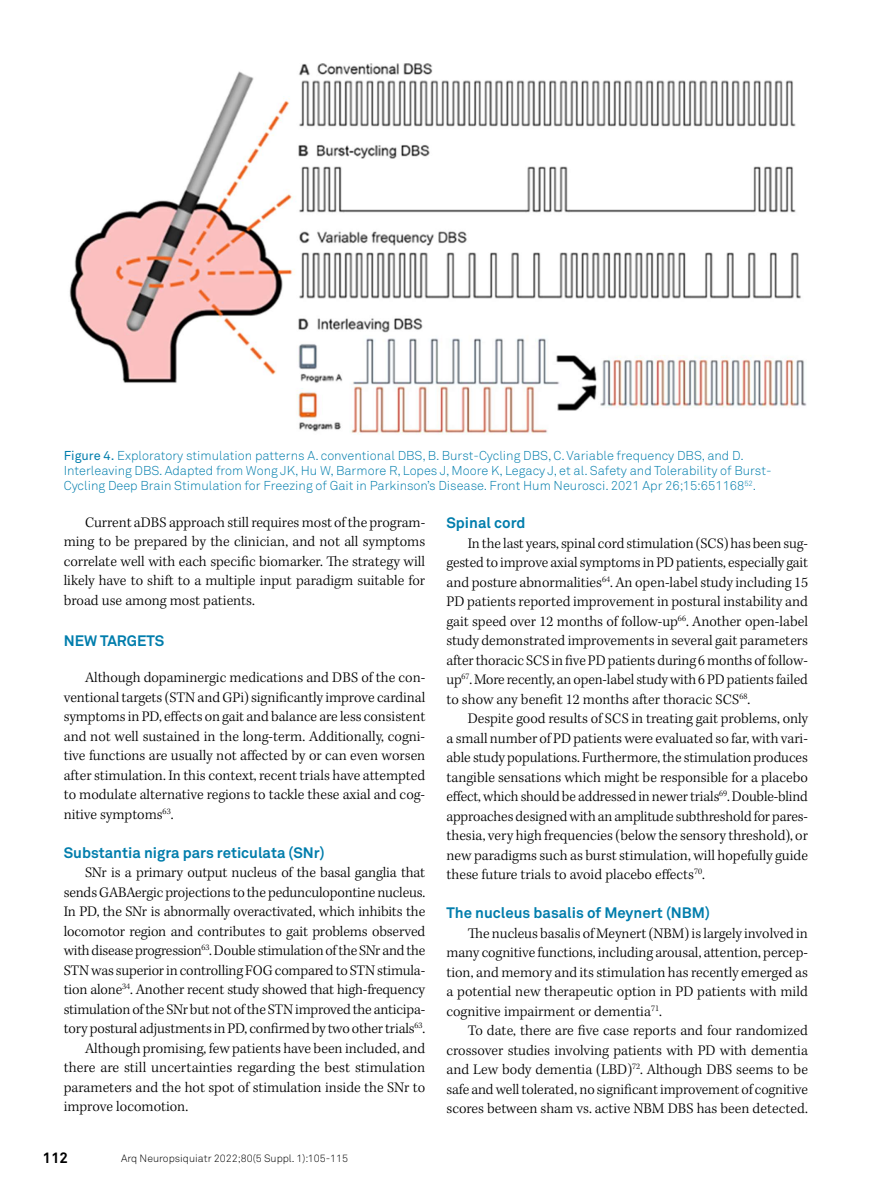
<style>
.page{position:relative;width:893px;height:1191px;background:#fff}
.page>*{position:absolute;margin:0;border:0;box-sizing:border-box;transform-origin:0 0}
.t1{font:300 15px/19.5px "Kepler Std";letter-spacing:-.005em;color:#000;text-align:justify}
.t2{font:700 15px "Akkurat Pro";color:#007dac}
.t3{font:700 15px "Akkurat Pro";color:#000}
.t4{font:12.75px/15.3px "Akkurat Light Pro";color:#007dac}
.t5{font:10.5px "Akkurat Light Pro";color:#000}
.s1{font-family:"Akkurat Pro"}
</style>
<div class="page">
<img style="left:69px;top:64px;width:738px;height:371px">
<p class="t4" style="left:64px;top:448px;width:709px"><span class="s1">Figure 4.</span> Exploratory stimulation patterns A. conventional DBS, B. Burst-Cycling DBS, C. Variable frequency DBS, and D.<br>Interleaving DBS. Adapted from Wong JK, Hu W, Barmore R, Lopes J, Moore K, Legacy J, et al. Safety and Tolerability of Burst-<br>Cycling Deep Brain Stimulation for Freezing of Gait in Parkinson’s Disease. Front Hum Neurosci. 2021 Apr 26;15:651168<sup>52</sup>.</p>
<p class="t1" style="left:64px;top:513px;width:363px;text-indent:21px">Current aDBS approach still requires most of the program&shy;ming to be prepared by the clinician, and not all symptoms correlate well with each specific biomarker. The strategy will likely have to shift to a multiple input paradigm suitable for broad use among most patients.</p>
<p class="t2" style="left:64px;top:631px;width:102px">NEW TARGETS</p>
<p class="t1" style="left:64px;top:668px;width:363px;text-indent:21px">Although dopaminergic medications and DBS of the con&shy;ventional targets (STN and GPi) significantly improve cardinal symptoms in PD, effects on gait and balance are less consistent and not well sustained in the long-term. Additionally, cogni&shy;tive functions are usually not affected by or can even worsen after stimulation. In this context, recent trials have attempted to modulate alternative regions to tackle these axial and cog&shy;nitive symptoms<sup>63</sup>.</p>
<p class="t2" style="left:64px;top:843px;width:263px">Substantia nigra pars reticulata (SNr)</p>
<p class="t1" style="left:85px;top:863px;width:342px">SNr is a primary output nucleus of the basal ganglia that</p>
<p class="t1" style="left:64px;top:883px;width:363px">sends GABAergic projections to the pedunculopontine nucleus.</p>
<p class="t1" style="left:64px;top:902px;width:363px">In PD, the SNr is abnormally overactivated, which inhibits the</p>
<p class="t1" style="left:64px;top:922px;width:363px">locomotor region and contributes to gait problems observed</p>
<p class="t1" style="left:64px;top:941px;width:363px">with disease progression<sup>63</sup>. Double stimulation of the SNr and the</p>
<p class="t1" style="left:64px;top:961px;width:363px">STN was superior in controlling FOG compared to STN stimula-</p>
<p class="t1" style="left:64px;top:980px;width:363px">tion alone<sup>34</sup>. Another recent study showed that high-frequency</p>
<p class="t1" style="left:64px;top:1000px;width:363px">stimulation of the SNr but not of the STN improved the anticipa-</p>
<p class="t1" style="left:64px;top:1019px;width:363px">tory postural adjustments in PD, confirmed by two other trials<sup>63</sup>.</p>
<p class="t1" style="left:85px;top:1039px;width:342px">Although promising, few patients have been included, and</p>
<p class="t1" style="left:64px;top:1058px;width:363px">there are still uncertainties regarding the best stimulation</p>
<p class="t1" style="left:64px;top:1078px;width:363px">parameters and the hot spot of stimulation inside the SNr to</p>
<p class="t1" style="left:64px;top:1097px;width:126px">improve locomotion.</p>
<p class="t3" style="left:43px;top:1148px;width:27px">112</p>
<p class="t5" style="left:121px;top:1151px;width:229px">Arq Neuropsiquiatr 2022;80(5 Suppl. 1):105-115</p>
<p class="t2" style="left:446px;top:513px;width:80px">Spinal cord</p>
<p class="t1" style="left:446px;top:534px;width:363px;text-indent:21px">In the last years, spinal cord stimulation (SCS) has been sug&shy;gested to improve axial symptoms in PD patients, especially gait and posture abnormalities<sup>64</sup>. An open-label study including 15<br>PD patients reported improvement in postural instability and gait speed over 12 months of follow-up<sup>66</sup>. Another open-label study demonstrated improvements in several gait parameters after thoracic SCS in five PD patients during 6 months of follow&shy;up<sup>67</sup>. More recently, an open-label study with 6 PD patients failed to show any benefit 12 months after thoracic SCS<sup>68</sup>.</p>
<p class="t1" style="left:446px;top:709px;width:363px;text-indent:21px">Despite good results of SCS in treating gait problems, only a small number of PD patients were evaluated so far, with vari&shy;able study populations. Furthermore, the stimulation produces tangible sensations which might be responsible for a placebo effect, which should be addressed in newer trials<sup>69</sup>. Double-blind approaches designed with an amplitude subthreshold for pares&shy;thesia, very high frequencies (below the sensory threshold), or new paradigms such as burst stimulation, will hopefully guide these future trials to avoid placebo effects<sup>70</sup>.</p>
<p class="t2" style="left:446px;top:903px;width:265px">The nucleus basalis of Meynert (NBM)</p>
<p class="t1" style="left:446px;top:924px;width:363px;text-indent:21px">The nucleus basalis of Meynert (NBM) is largely involved in many cognitive functions, including arousal, attention, percep&shy;tion, and memory and its stimulation has recently emerged as a potential new therapeutic option in PD patients with mild cognitive impairment or dementia<sup>71</sup>.</p>
<p class="t1" style="left:446px;top:1021px;width:363px;text-indent:21px">To date, there are five case reports and four randomized crossover studies involving patients with PD with dementia and Lew body dementia (LBD)<sup>72</sup>. Although DBS seems to be safe and well tolerated, no significant improvement of cognitive scores between sham vs. active NBM DBS has been detected.</p>
</div>
